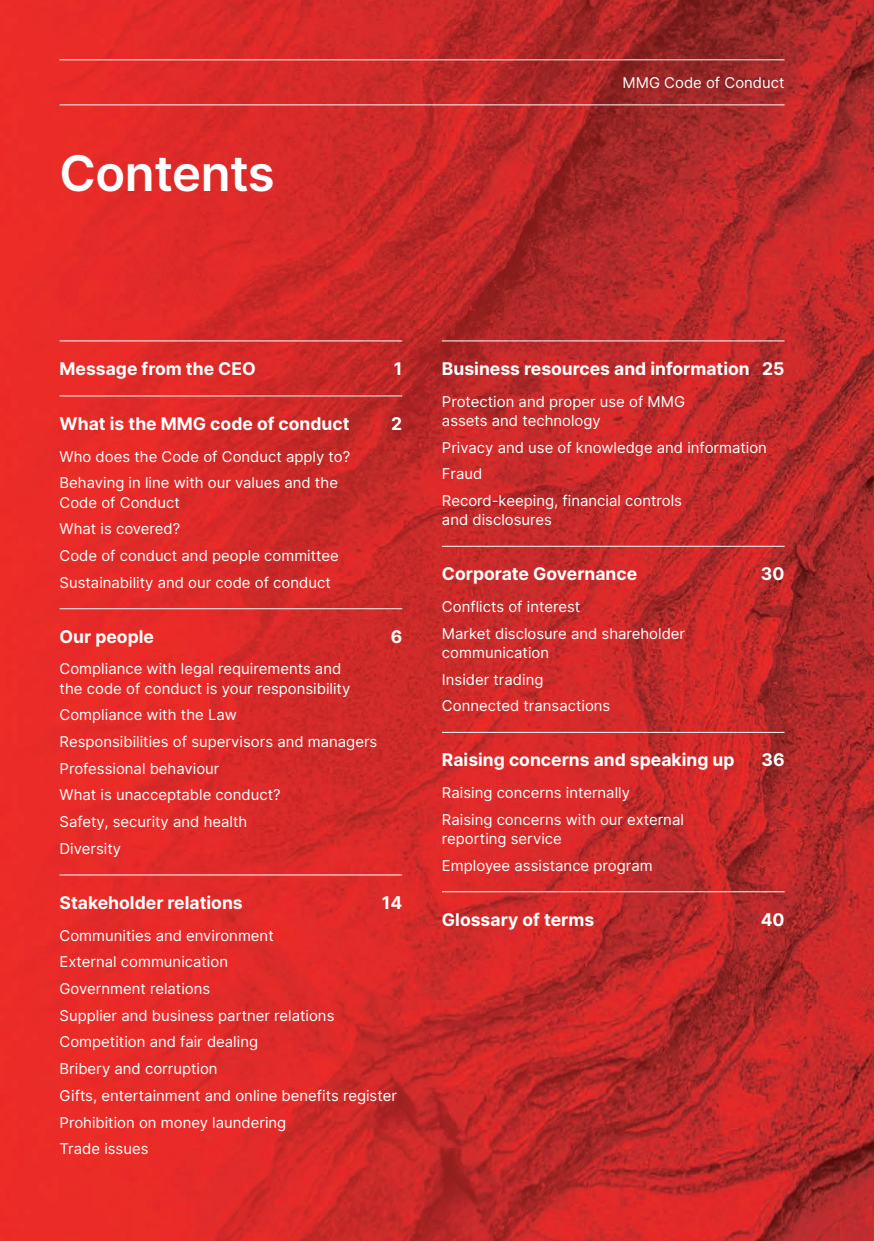
<style>
.page{position:relative;width:874px;height:1241px;background:#fff}
.page>*{position:absolute;margin:0;border:0;box-sizing:border-box;transform-origin:0 0}
.A_head{font:600 49px "Inter";letter-spacing:-.01em;color:#fff}
.A_content_subhead{font:700 17.5px "Inter";color:#fff}
.A_contents_body{font:14.88px/19.2px "Inter";color:#fff}
</style>
<div class="page">
<img style="left:0;top:0;width:873px;height:1240px">
<hr style="left:60px;top:340px;width:342px;height:1px;background:#fff">
<hr style="left:60px;top:395px;width:342px;height:1px;background:#fff">
<hr style="left:60px;top:608px;width:342px;height:1px;background:#fff">
<hr style="left:60px;top:874px;width:342px;height:1px;background:#fff">
<hr style="left:441px;top:340px;width:343px;height:1px;background:#fff">
<hr style="left:441px;top:545px;width:343px;height:1px;background:#fff">
<hr style="left:441px;top:731px;width:343px;height:1px;background:#fff">
<hr style="left:441px;top:891px;width:343px;height:1px;background:#fff">
<hr style="left:60px;top:59px;width:724px;height:1px;background:#fff">
<hr style="left:60px;top:104px;width:724px;height:1px;background:#fff">
<p class="A_head" style="left:60px;top:137px;width:217px">Contents</p>
<p class="A_contents_body" style="left:622px;top:72px;width:163px">MMG Code of Conduct</p>
<p class="A_content_subhead" style="left:60px;top:356px;width:198px">Message from the CEO</p>
<p class="A_content_subhead" style="left:393px;top:356px;width:10px">1</p>
<p class="A_content_subhead" style="left:60px;top:411px;width:291px">What is the MMG code of conduct</p>
<p class="A_content_subhead" style="left:391px;top:411px;width:13px">2</p>
<p class="A_contents_body" style="left:60px;top:446px;width:292px">Who does the Code of Conduct apply to?</p>
<p class="A_contents_body" style="left:60px;top:473px;width:280px">Behaving in line with our values and the<br>Code of Conduct</p>
<p class="A_contents_body" style="left:60px;top:519px;width:122px">What is covered?</p>
<p class="A_contents_body" style="left:60px;top:545px;width:280px">Code of conduct and people committee</p>
<p class="A_contents_body" style="left:60px;top:572px;width:272px">Sustainability and our code of conduct</p>
<p class="A_content_subhead" style="left:60px;top:623px;width:96px">Our people</p>
<p class="A_content_subhead" style="left:390px;top:623px;width:13px">6</p>
<p class="A_contents_body" style="left:60px;top:659px;width:292px">Compliance with legal requirements and the code of conduct is your responsibility</p>
<p class="A_contents_body" style="left:60px;top:704px;width:179px">Compliance with the Law</p>
<p class="A_contents_body" style="left:60px;top:731px;width:319px">Responsibilities of supervisors and managers</p>
<p class="A_contents_body" style="left:60px;top:758px;width:161px">Professional behaviour</p>
<p class="A_contents_body" style="left:60px;top:785px;width:222px">What is unacceptable conduct?</p>
<p class="A_contents_body" style="left:60px;top:811px;width:189px">Safety, security and health</p>
<p class="A_contents_body" style="left:60px;top:838px;width:63px">Diversity</p>
<p class="A_content_subhead" style="left:60px;top:889px;width:184px">Stakeholder relations</p>
<p class="A_content_subhead" style="left:381px;top:889px;width:22px">14</p>
<p class="A_contents_body" style="left:60px;top:925px;width:215px">Communities and environment</p>
<p class="A_contents_body" style="left:60px;top:951px;width:170px">External communication</p>
<p class="A_contents_body" style="left:60px;top:978px;width:152px">Government relations</p>
<p class="A_contents_body" style="left:60px;top:1005px;width:276px">Supplier and business partner relations</p>
<p class="A_contents_body" style="left:60px;top:1031px;width:200px">Competition and fair dealing</p>
<p class="A_contents_body" style="left:60px;top:1058px;width:159px">Bribery and corruption</p>
<p class="A_contents_body" style="left:60px;top:1085px;width:339px">Gifts, entertainment and online benefits register</p>
<p class="A_contents_body" style="left:60px;top:1111px;width:228px">Prohibition on money laundering</p>
<p class="A_contents_body" style="left:60px;top:1138px;width:90px">Trade issues</p>
<p class="A_content_subhead" style="left:441px;top:356px;width:344px">Business resources and information 25</p>
<p class="A_contents_body" style="left:441px;top:391px;width:244px">Protection and proper use of MMG assets and technology</p>
<p class="A_contents_body" style="left:441px;top:437px;width:326px">Privacy and use of knowledge and information</p>
<p class="A_contents_body" style="left:441px;top:464px;width:42px">Fraud</p>
<p class="A_contents_body" style="left:441px;top:490px;width:241px">Record-keeping, financial controls and disclosures</p>
<p class="A_content_subhead" style="left:441px;top:561px;width:197px">Corporate Governance</p>
<p class="A_content_subhead" style="left:760px;top:561px;width:25px">30</p>
<p class="A_contents_body" style="left:441px;top:596px;width:140px">Conflicts of interest</p>
<p class="A_contents_body" style="left:441px;top:623px;width:244px">Market disclosure and shareholder communication</p>
<p class="A_contents_body" style="left:441px;top:669px;width:103px">Insider trading</p>
<p class="A_contents_body" style="left:441px;top:695px;width:170px">Connected transactions</p>
<p class="A_content_subhead" style="left:441px;top:747px;width:294px">Raising concerns and speaking up</p>
<p class="A_content_subhead" style="left:761px;top:747px;width:25px">36</p>
<p class="A_contents_body" style="left:441px;top:782px;width:189px">Raising concerns internally</p>
<p class="A_contents_body" style="left:441px;top:809px;width:243px">Raising concerns with our external reporting service</p>
<p class="A_contents_body" style="left:441px;top:855px;width:212px">Employee assistance program</p>
<p class="A_content_subhead" style="left:441px;top:906px;width:154px">Glossary of terms</p>
<p class="A_content_subhead" style="left:760px;top:906px;width:25px">40</p>
</div>
